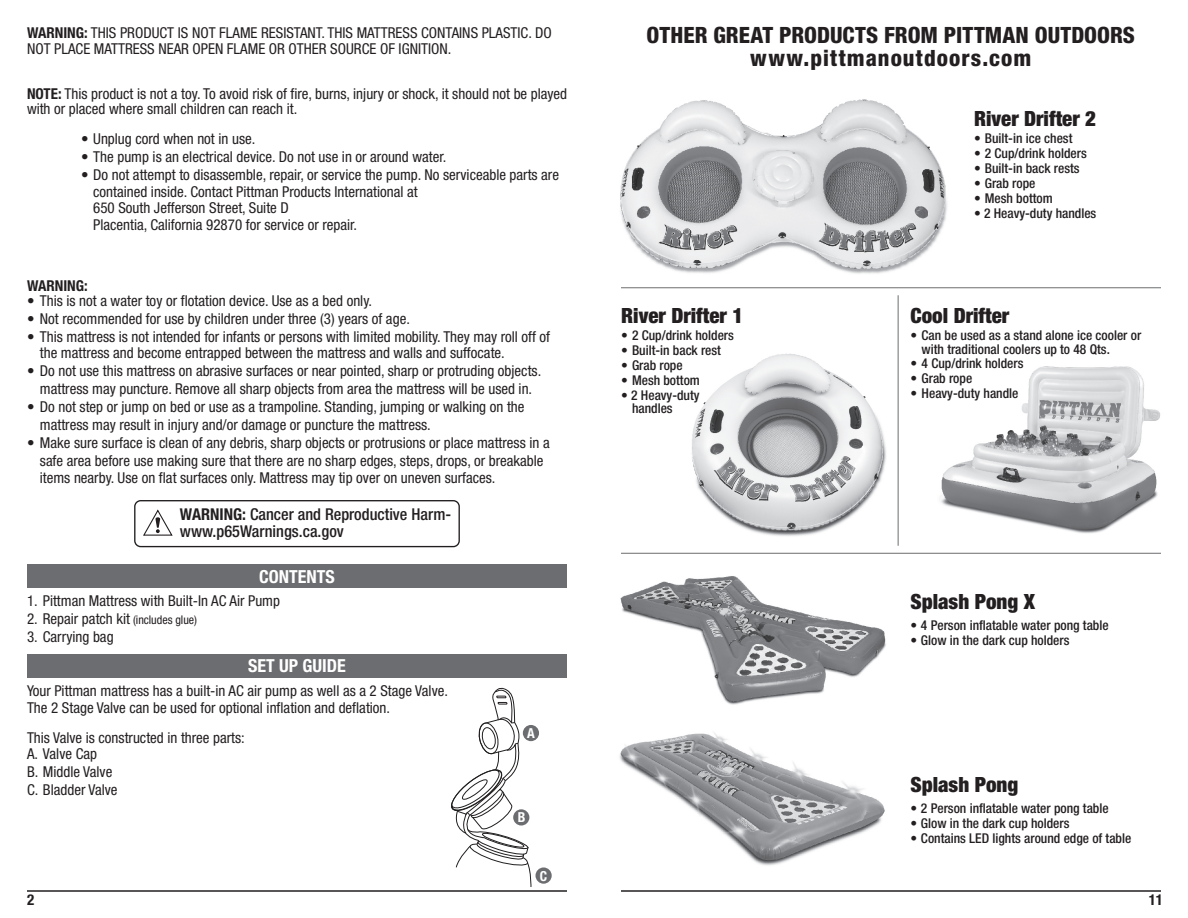
<style>
.page{position:relative;width:1188px;height:918px;background:#fff}
.page>*{position:absolute;margin:0;border:0;box-sizing:border-box;transform-origin:0 0}
.t1{font:800 condensed 22.5px/22.5px "Helvetica Neue";letter-spacing:.005em;color:#231f20;text-align:center}
.t2{font:900 condensed 21px "Helvetica Neue";color:#231f20}
.t3{font:700 condensed 18px "Helvetica Neue";color:#fff}
.t4{font:500 condensed 16.35px/17px "Helvetica Neue LT Std";color:#231f20}
.t5{font:condensed 15px/16.5px "Helvetica Neue";color:#231f20}
.t6{font:700 condensed 15px "Helvetica Neue";color:#231f20}
.t7{font:700 condensed 13.8px "Helvetica Neue";color:#fff}
.t8{font:500 condensed 13.5px/13.5px "Helvetica Neue";color:#231f20}
.s1{font-weight:700}
.s2{font-size:12px}
</style>
<div class="page">
<img style="left:620px;top:576px;width:266px;height:129px">
<img style="left:619px;top:733px;width:266px;height:133px">
<div style="left:27px;top:564px;width:540px;height:24px;background:#6c6d70"></div>
<div style="left:27px;top:654px;width:540px;height:24px;background:#6c6d70"></div>
<hr style="left:27px;top:890px;width:540px;height:2px;background:#231f20">
<hr style="left:621px;top:890px;width:540px;height:2px;background:#231f20">
<img style="left:620px;top:99px;width:327px;height:175px">
<img style="left:941px;top:366px;width:219px;height:168px">
<img style="left:692px;top:353px;width:194px;height:183px">
<hr style="left:621px;top:287px;width:540px;height:1px;background:#6c6d70">
<hr style="left:898px;top:295px;width:1px;height:251px;background:#6c6d70">
<hr style="left:621px;top:553px;width:540px;height:1px;background:#6c6d70">
<svg style="left:143px;top:509px;width:30px;height:27px"></svg>
<div style="left:134px;top:500px;width:326px;height:47px;border:1px solid #231f20;border-radius:6px"></div>
<svg style="left:451px;top:687px;width:81px;height:200px"></svg>
<div style="left:523px;top:725px;width:16px;height:16px;background:#6c6d70;border-radius:50%"></div>
<div style="left:513px;top:809px;width:16px;height:17px;background:#6c6d70;border-radius:50%"></div>
<div style="left:535px;top:867px;width:17px;height:17px;background:#6c6d70;border-radius:50%"></div>
<p class="t5" style="left:27px;top:24px;width:526px"><span class="s1">WARNING:</span> THIS PRODUCT IS NOT FLAME RESISTANT. THIS MATTRESS CONTAINS PLASTIC. DO<br>NOT PLACE MATTRESS NEAR OPEN FLAME OR OTHER SOURCE OF IGNITION.</p>
<p class="t5" style="left:27px;top:87px;width:542px;line-height:15px"><span class="s1">NOTE:</span> This product is not a toy. To avoid risk of fire, burns, injury or shock, it should not be played with or placed where small children can reach it.</p>
<p class="t5" style="left:81px;top:131px;width:176px">• Unplug cord when not in use.</p>
<p class="t5" style="left:81px;top:149px;width:367px">• The pump is an electrical device. Do not use in or around water.</p>
<p class="t5" style="left:93px;top:167px;width:467px;text-indent:-12px">• Do not attempt to disassemble, repair, or service the pump. No serviceable parts are contained inside. Contact Pittman Products International at<br>650 South Jefferson Street, Suite D<br>Placentia, California 92870 for service or repair.</p>
<p class="t6" style="left:27px;top:276px;width:62px">WARNING:</p>
<p class="t5" style="left:27px;top:292px;width:347px">• This is not a water toy or flotation device. Use as a bed only.</p>
<p class="t5" style="left:27px;top:310px;width:384px">• Not recommended for use by children under three (3) years of age.</p>
<p class="t5" style="left:40px;top:328px;width:512px;text-indent:-13px">• This mattress is not intended for infants or persons with limited mobility. They may roll off of the mattress and become entrapped between the mattress and walls and suffocate.</p>
<p class="t5" style="left:27px;top:362px;width:516px;line-height:18px;text-align:center">• Do not use this mattress on abrasive surfaces or near pointed, sharp or protruding objects. mattress may puncture. Remove all sharp objects from area the mattress will be used in.</p>
<p class="t5" style="left:40px;top:398px;width:486px;line-height:18px;text-indent:-13px">• Do not step or jump on bed or use as a trampoline. Standing, jumping or walking on the mattress may result in injury and/or damage or puncture the mattress.</p>
<p class="t5" style="left:27px;top:434px;width:524px;line-height:18px;text-align:center">• Make sure surface is clean of any debris, sharp objects or protrusions or place mattress in a safe area before use making sure that there are no sharp edges, steps, drops, or breakable</p>
<p class="t5" style="left:40px;top:469px;width:457px">items nearby. Use on flat surfaces only. Mattress may tip over on uneven surfaces.</p>
<p class="t4" style="left:180px;top:506px;width:273px"><span class="s1">WARNING:</span> Cancer and Reproductive Harm&shy;www.p65Warnings.ca.gov</p>
<p class="t3" style="left:259px;top:565px;width:77px">CONTENTS</p>
<p class="t5" style="left:27px;top:592px;width:255px">1. Pittman Mattress with Built-In AC Air Pump</p>
<p class="t5" style="left:27px;top:610px;width:172px">2. Repair patch kit <span class="s2">(includes glue)</span></p>
<p class="t5" style="left:27px;top:628px;width:88px">3. Carrying bag</p>
<p class="t3" style="left:248px;top:655px;width:99px">SET UP GUIDE</p>
<p class="t5" style="left:27px;top:683px;width:423px">Your Pittman mattress has a built-in AC air pump as well as a 2 Stage Valve.<br>The 2 Stage Valve can be used for optional inflation and deflation.</p>
<p class="t5" style="left:27px;top:729px;width:219px">This Valve is constructed in three parts:<br>A. Valve Cap</p>
<p class="t5" style="left:27px;top:763px;width:92px;line-height:18px">B. Middle Valve<br>C. Bladder Valve</p>
<p class="t6" style="left:27px;top:890px;width:9px">2</p>
<p class="t7" style="left:527px;top:724px;width:9px">A</p>
<p class="t7" style="left:518px;top:809px;width:9px">B</p>
<p class="t7" style="left:540px;top:867px;width:9px">C</p>
<h1 class="t1" style="left:647px;top:24px;width:490px">OTHER GREAT PRODUCTS FROM PITTMAN OUTDOORS www.pittmanoutdoors.com</h1>
<h2 class="t2" style="left:621px;top:303px;width:124px">River Drifter 1</h2>
<p class="t8" style="left:621px;top:328px;width:114px">• 2 Cup/drink holders</p>
<p class="t8" style="left:621px;top:343px;width:101px">• Built-in back rest</p>
<p class="t8" style="left:621px;top:358px;width:63px">• Grab rope</p>
<p class="t8" style="left:621px;top:373px;width:80px">• Mesh bottom</p>
<p class="t8" style="left:632px;top:388px;width:69px;text-indent:-11px">• 2 Heavy-duty handles</p>
<h2 class="t2" style="left:974px;top:106px;width:124px">River Drifter 2</h2>
<p class="t8" style="left:974px;top:131px;width:100px">• Built-in ice chest</p>
<p class="t8" style="left:974px;top:146px;width:114px">• 2 Cup/drink holders</p>
<p class="t8" style="left:974px;top:161px;width:107px">• Built-in back rests</p>
<p class="t8" style="left:974px;top:176px;width:63px">• Grab rope</p>
<p class="t8" style="left:974px;top:191px;width:80px">• Mesh bottom</p>
<p class="t8" style="left:974px;top:206px;width:124px">• 2 Heavy-duty handles</p>
<h2 class="t2" style="left:911px;top:303px;width:100px">Cool Drifter</h2>
<p class="t8" style="left:922px;top:328px;width:221px;text-indent:-11px">• Can be used as a stand alone ice cooler or with traditional coolers up to 48 Qts.</p>
<p class="t8" style="left:911px;top:357px;width:115px">• 4 Cup/drink holders</p>
<p class="t8" style="left:911px;top:372px;width:63px">• Grab rope</p>
<p class="t8" style="left:911px;top:387px;width:109px">• Heavy-duty handle</p>
<h2 class="t2" style="left:911px;top:589px;width:126px">Splash Pong X</h2>
<p class="t8" style="left:911px;top:619px;width:200px">• 4 Person inflatable water pong table</p>
<p class="t8" style="left:911px;top:634px;width:161px">• Glow in the dark cup holders</p>
<h2 class="t2" style="left:911px;top:772px;width:109px">Splash Pong</h2>
<p class="t8" style="left:911px;top:802px;width:200px">• 2 Person inflatable water pong table</p>
<p class="t8" style="left:911px;top:817px;width:161px">• Glow in the dark cup holders</p>
<p class="t8" style="left:911px;top:832px;width:222px">• Contains LED lights around edge of table</p>
<p class="t6" style="left:1149px;top:890px;width:16px">11</p>
</div>
